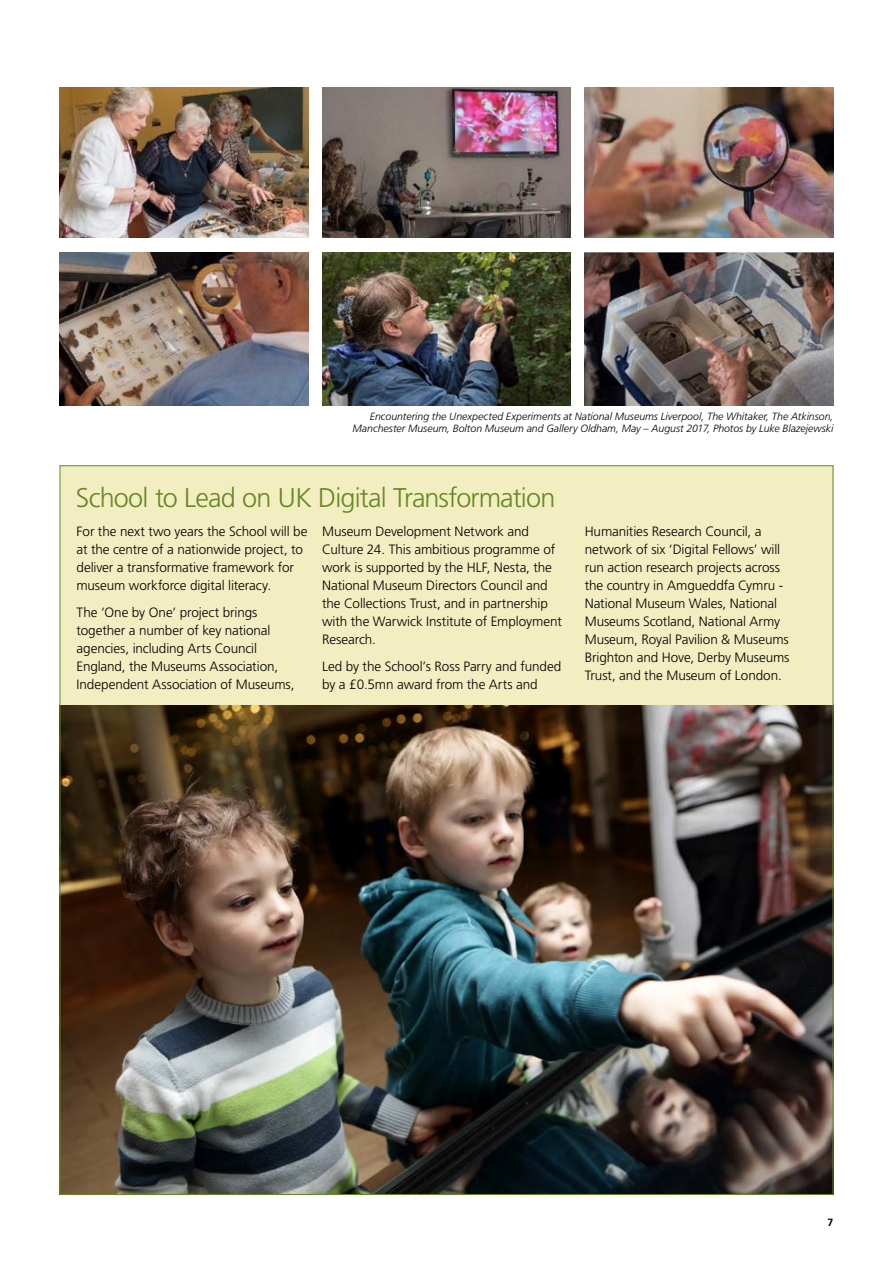
<style>
.page{position:relative;width:893px;height:1263px;background:#fff}
.page>*{position:absolute;margin:0;border:0;box-sizing:border-box;transform-origin:0 0}
.t1{font:300 27px "Frutiger";letter-spacing:-.03em;color:#668723}
.t2{font:300 13.5px/18px "Frutiger";letter-spacing:-.005em;color:#000}
.t3{font:italic 300 10.5px/12px "Frutiger";color:#000;text-align:right}
.t4{font:700 10.5px "Frutiger";color:#000}
</style>
<div class="page">
<div style="left:60px;top:465px;width:773px;height:284px;background:#f2eec2"></div>
<img style="left:62px;top:706px;width:769px;height:487px">
<img style="left:60px;top:87px;width:248px;height:151px">
<img style="left:60px;top:252px;width:248px;height:154px">
<img style="left:322px;top:87px;width:249px;height:151px">
<img style="left:322px;top:252px;width:249px;height:154px">
<img style="left:585px;top:87px;width:248px;height:151px">
<img style="left:585px;top:252px;width:248px;height:154px">
<p class="t3" style="left:353px;top:411px;width:482px">Encountering the Unexpected Experiments at National Museums Liverpool, The Whitaker, The Atkinson,<br>Manchester Museum, Bolton Museum and Gallery Oldham, May – August 2017, Photos by Luke Blazejewski</p>
<h1 class="t1" style="left:76px;top:482px;width:481px">School to Lead on UK Digital Transformation</h1>
<p class="t2" style="left:77px;top:522px;width:232px">For the next two years the School will be at the centre of a nationwide project, to deliver a transformative framework for museum workforce digital literacy.</p>
<p class="t2" style="left:77px;top:603px;width:219px">The ‘One by One’ project brings together a number of key national agencies, including Arts Council England, the Museums Association, Independent Association of Museums,</p>
<p class="t2" style="left:322px;top:522px;width:241px">Museum Development Network and Culture 24. This ambitious programme of work is supported by the HLF, Nesta, the National Museum Directors Council and the Collections Trust, and in partnership with the Warwick Institute of Employment Research.</p>
<p class="t2" style="left:322px;top:657px;width:241px">Led by the School’s Ross Parry and funded by a £0.5mn award from the Arts and</p>
<p class="t2" style="left:585px;top:522px;width:206px">Humanities Research Council, a network of six ‘Digital Fellows’ will run action research projects across the country in Amgueddfa Cymru - National Museum Wales, National Museums Scotland, National Army Museum, Royal Pavilion &amp; Museums Brighton and Hove, Derby Museums Trust, and the Museum of London.</p>
<p class="t4" style="left:828px;top:1216px;width:7px">7</p>
</div>
